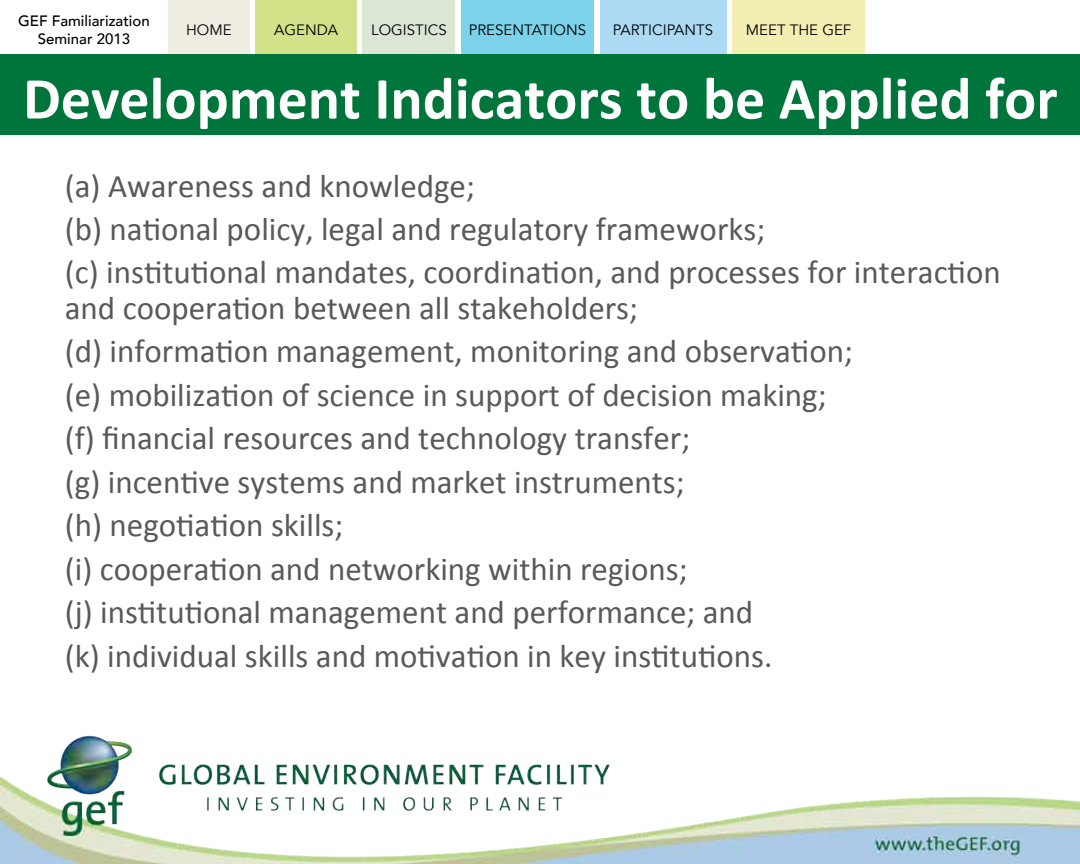
<style>
.page{position:relative;width:1080px;height:864px;background:#fff}
.page>*{position:absolute;margin:0;border:0;box-sizing:border-box;transform-origin:0 0}
.t1{font:700 60px "Calibri";color:#fff}
.t2{font:33px/43.5px "Calibri";color:#595959}
.t3{font:15px "Avenir";color:#000}
.t4{font:500 15px/18px "Avenir";color:#000;text-align:center}
</style>
<div class="page">
<div style="left:168px;top:0;width:82px;height:54px;background:#efede2"></div>
<div style="left:600px;top:0;width:126px;height:54px;background:#acdaf5"></div>
<div style="left:363px;top:0;width:92px;height:54px;background:#dbe7d4"></div>
<div style="left:732px;top:0;width:133px;height:54px;background:#f3efb3"></div>
<div style="left:256px;top:0;width:101px;height:54px;background:#d2e288"></div>
<div style="left:461px;top:0;width:133px;height:54px;background:#7bd2ea"></div>
<img style="left:0;top:735px;width:1080px;height:129px">
<div style="left:0;top:54px;width:1080px;height:81px;background:#00753b"></div>
<p class="t4" style="left:18px;top:10px;width:133px">GEF Familiarization<br>Seminar 2013</p>
<p class="t3" style="left:186px;top:20px;width:47px">HOME</p>
<p class="t3" style="left:274px;top:20px;width:65px">AGENDA</p>
<p class="t3" style="left:371px;top:20px;width:77px">LOGISTICS</p>
<p class="t3" style="left:469px;top:20px;width:119px">PRESENTATIONS</p>
<p class="t3" style="left:613px;top:20px;width:102px">PARTICIPANTS</p>
<p class="t3" style="left:746px;top:20px;width:107px">MEET THE GEF</p>
<h1 class="t1" style="left:23px;top:60px;width:1036px">Development Indicators to be Applied for</h1>
<p class="t2" style="left:65px;top:165px;width:937px;line-height:42.9px">(a) Awareness and knowledge;<br>(b) na+onal policy, legal and regulatory frameworks;<br>(c) ins+tu+onal mandates, coordina+on, and processes for interac+on</p>
<p class="t2" style="left:65px;top:286px;width:790px">and coopera+on between all stakeholders;<br>(d) informa+on management, monitoring and observa+on; (e) mobiliza+on of science in support of decision making; (f) financial resources and technology transfer;<br>(g) incen+ve systems and market instruments;<br>(h) nego+a+on skills;<br>(i) coopera+on and networking within regions;<br>(j) ins+tu+onal management and performance; and<br>(k) individual skills and mo+va+on in key ins+tu+ons.</p>
</div>
